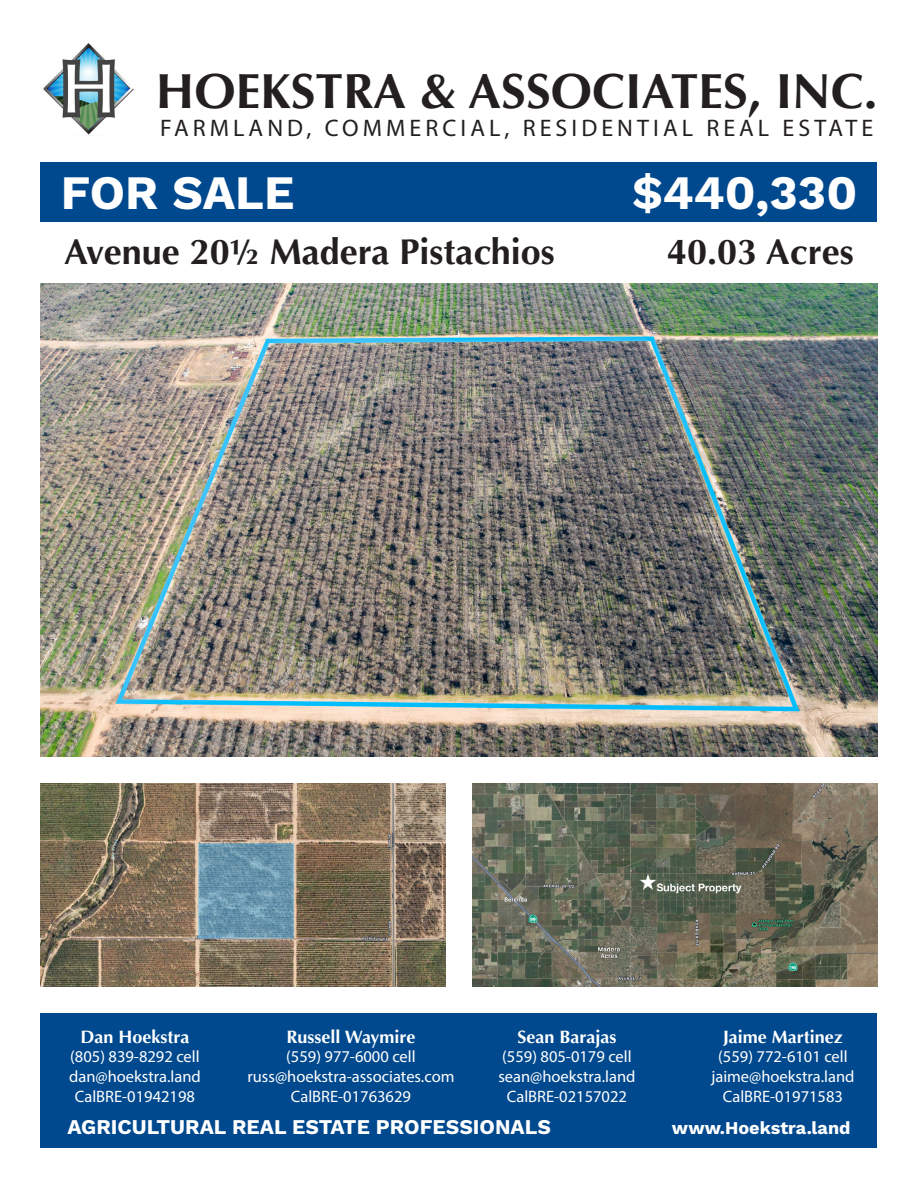
<style>
.page{position:relative;width:918px;height:1188px;background:#fff}
.page>*{position:absolute;margin:0;border:0;box-sizing:border-box;transform-origin:0 0}
.t1{font:700 49.5px "Optima";color:#231f20}
.t2{font:700 48px "Work Sans";color:#fff}
.t3{font:700 36px "Optima";color:#231f20}
.t4{font:24px "Myriad Pro";letter-spacing:.17em;color:#231f20}
.t5{font:700 21px "Work Sans";color:#fff}
.t6{font:700 18px "Optima";color:#fff}
.t7{font:700 18px "Work Sans";color:#fff}
.t8{font:16.5px "Myriad Pro";color:#fff}
</style>
<div class="page">
<img style="left:43px;top:43px;width:91px;height:92px">
<img style="left:40px;top:284px;width:838px;height:473px">
<div style="left:40px;top:162px;width:838px;height:60px;background:#01498e"></div>
<div style="left:40px;top:1013px;width:838px;height:135px;background:#01498e"></div>
<img style="left:472px;top:783px;width:405px;height:204px">
<img style="left:40px;top:783px;width:406px;height:204px">
<h1 class="t1" style="left:156px;top:62px;width:723px">HOEKSTRA &amp; ASSOCIATES, INC.</h1>
<h3 class="t4" style="left:160px;top:114px;width:715px">FARMLAND, COMMERCIAL, RESIDENTIAL REAL ESTATE</h3>
<p class="t2" style="left:61px;top:165px;width:235px">FOR SALE</p>
<p class="t2" style="left:632px;top:165px;width:227px">$440,330</p>
<p class="t3" style="left:64px;top:231px;width:492px">Avenue 20½ Madera Pistachios</p>
<p class="t3" style="left:667px;top:231px;width:188px">40.03 Acres</p>
<p class="t6" style="left:81px;top:1026px;width:110px">Dan Hoekstra</p>
<p class="t8" style="left:70px;top:1047px;width:131px">(805) 839-8292 cell</p>
<p class="t8" style="left:69px;top:1066px;width:133px">dan@hoekstra.land</p>
<p class="t8" style="left:75px;top:1086px;width:122px">CalBRE-01942198</p>
<p class="t6" style="left:286px;top:1026px;width:131px">Russell Waymire</p>
<p class="t8" style="left:286px;top:1047px;width:131px">(559) 977-6000 cell</p>
<p class="t8" style="left:248px;top:1066px;width:208px">russ@hoekstra-associates.com</p>
<p class="t8" style="left:291px;top:1086px;width:122px">CalBRE-01763629</p>
<p class="t6" style="left:518px;top:1026px;width:100px">Sean Barajas</p>
<p class="t8" style="left:502px;top:1047px;width:131px">(559) 805-0179 cell</p>
<p class="t8" style="left:498px;top:1066px;width:139px">sean@hoekstra.land</p>
<p class="t8" style="left:507px;top:1086px;width:122px">CalBRE-02157022</p>
<p class="t6" style="left:723px;top:1026px;width:121px">Jaime Martinez</p>
<p class="t8" style="left:718px;top:1047px;width:131px">(559) 772-6101 cell</p>
<p class="t8" style="left:711px;top:1066px;width:145px">jaime@hoekstra.land</p>
<p class="t8" style="left:723px;top:1086px;width:122px">CalBRE-01971583</p>
<p class="t5" style="left:68px;top:1115px;width:485px">AGRICULTURAL REAL ESTATE PROFESSIONALS</p>
<p class="t7" style="left:672px;top:1117px;width:180px">www.Hoekstra.land</p>
</div>
